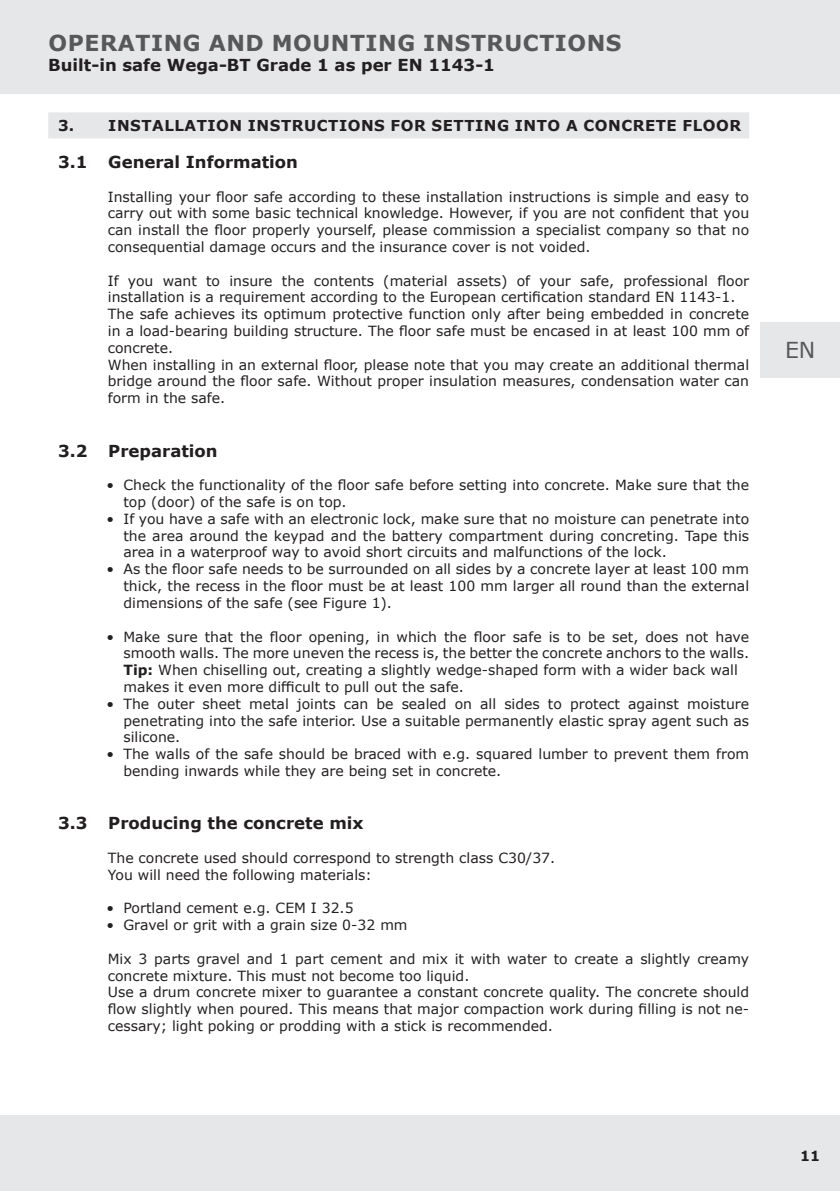
<style>
.page{position:relative;width:840px;height:1191px;background:#fff}
.page>*{position:absolute;margin:0;border:0;box-sizing:border-box;transform-origin:0 0}
.Kopfzeile_Headline{font:700 22px "Verdana";letter-spacing:.025em;color:#57585a}
.t1{font:22px "Verdana";color:#57585a}
.Überschriften_im_Satzspiegel{font:700 16.4px "Verdana";color:#231f20}
.Subheadline_Titel{font:700 16.4px "Verdana";color:#231f20}
.Kapitel_mit_Unterlegung_10__black{font:700 15px "Verdana";letter-spacing:.035em;color:#231f20}
.Fließtext{font:14px/16.8px "Verdana";color:#231f20;text-align:justify}
.t2{font:700 14px "Verdana";color:#231f20}
.s1{font-weight:700}
</style>
<div class="page">
<div style="left:0;top:1115px;width:839px;height:76px;background:#e6e7e9"></div>
<div style="left:760px;top:322px;width:79px;height:55px;background:#e6e7e9"></div>
<div style="left:0;top:0;width:839px;height:94px;background:#e6e7e9"></div>
<div style="left:48px;top:112px;width:700px;height:26px;background:#e6e7e9"></div>
<p class="Kopfzeile_Headline" style="left:49px;top:27px;width:574px">OPERATING AND MOUNTING INSTRUCTIONS</p>
<p class="Subheadline_Titel" style="left:48px;top:53px;width:448px">Built-in safe Wega-BT Grade 1 as per EN 1143-1</p>
<p class="Kapitel_mit_Unterlegung_10__black" style="left:58px;top:115px;width:684px">3. INSTALLATION INSTRUCTIONS FOR SETTING INTO A CONCRETE FLOOR</p>
<p class="Überschriften_im_Satzspiegel" style="left:58px;top:150px;width:241px">3.1 General Information</p>
<p class="Fließtext" style="left:108px;top:188px;width:642px">Installing your floor safe according to these installation instructions is simple and easy to carry out with some basic technical knowledge. However, if you are not confident that you can install the floor properly yourself, please commission a specialist company so that no consequential damage occurs and the insurance cover is not voided.</p>
<p class="Fließtext" style="left:108px;top:272px;width:642px">If you want to insure the contents (material assets) of your safe, professional floor installation is a requirement according to the European certification standard EN 1143-1.</p>
<p class="Fließtext" style="left:108px;top:305px;width:642px">The safe achieves its optimum protective function only after being embedded in concrete in a load-bearing building structure. The floor safe must be encased in at least 100 mm of concrete.</p>
<p class="Fließtext" style="left:108px;top:356px;width:642px">When installing in an external floor, please note that you may create an additional thermal bridge around the floor safe. Without proper insulation measures, condensation water can form in the safe.</p>
<p class="Überschriften_im_Satzspiegel" style="left:58px;top:439px;width:161px">3.2 Preparation</p>
<p class="Fließtext" style="left:123px;top:476px;width:627px;text-indent:-17px">• Check the functionality of the floor safe before setting into concrete. Make sure that the top (door) of the safe is on top.</p>
<p class="Fließtext" style="left:123px;top:510px;width:627px;text-indent:-17px">• If you have a safe with an electronic lock, make sure that no moisture can penetrate into the area around the keypad and the battery compartment during concreting. Tape this area in a waterproof way to avoid short circuits and malfunctions of the lock.</p>
<p class="Fließtext" style="left:123px;top:560px;width:627px;text-indent:-17px">• As the floor safe needs to be surrounded on all sides by a concrete layer at least 100 mm thick, the recess in the floor must be at least 100 mm larger all round than the external dimensions of the safe (see Figure 1).</p>
<p class="Fließtext" style="left:123px;top:628px;width:627px;text-align:left;text-indent:-17px">• Make sure that the floor opening, in which the floor safe is to be set, does not have smooth walls. The more uneven the recess is, the better the concrete anchors to the walls.<br><span class="s1">Tip:</span> When chiselling out, creating a slightly wedge-shaped form with a wider back wall makes it even more difficult to pull out the safe.</p>
<p class="Fließtext" style="left:123px;top:695px;width:627px;text-indent:-17px">• The outer sheet metal joints can be sealed on all sides to protect against moisture penetrating into the safe interior. Use a suitable permanently elastic spray agent such as silicone.</p>
<p class="Fließtext" style="left:123px;top:745px;width:627px;text-indent:-17px">• The walls of the safe should be braced with e.g. squared lumber to prevent them from bending inwards while they are being set in concrete.</p>
<p class="Überschriften_im_Satzspiegel" style="left:58px;top:812px;width:306px">3.3 Producing the concrete mix</p>
<p class="Fließtext" style="left:108px;top:849px;width:448px">The concrete used should correspond to strength class C30/37.</p>
<p class="Fließtext" style="left:108px;top:866px;width:265px">You will need the following materials:</p>
<p class="Fließtext" style="left:106px;top:899px;width:248px">• Portland cement e.g. CEM I 32.5</p>
<p class="Fließtext" style="left:106px;top:916px;width:302px">• Gravel or grit with a grain size 0-32 mm</p>
<p class="Fließtext" style="left:108px;top:950px;width:642px">Mix 3 parts gravel and 1 part cement and mix it with water to create a slightly creamy concrete mixture. This must not become too liquid.</p>
<p class="Fließtext" style="left:108px;top:983px;width:642px">Use a drum concrete mixer to guarantee a constant concrete quality. The concrete should flow slightly when poured. This means that major compaction work during filling is not ne&shy;cessary; light poking or prodding with a stick is recommended.</p>
<h1 class="t1" style="left:784px;top:335px;width:32px">EN</h1>
<p class="t2" style="left:799px;top:1145px;width:21px">11</p>
</div>
